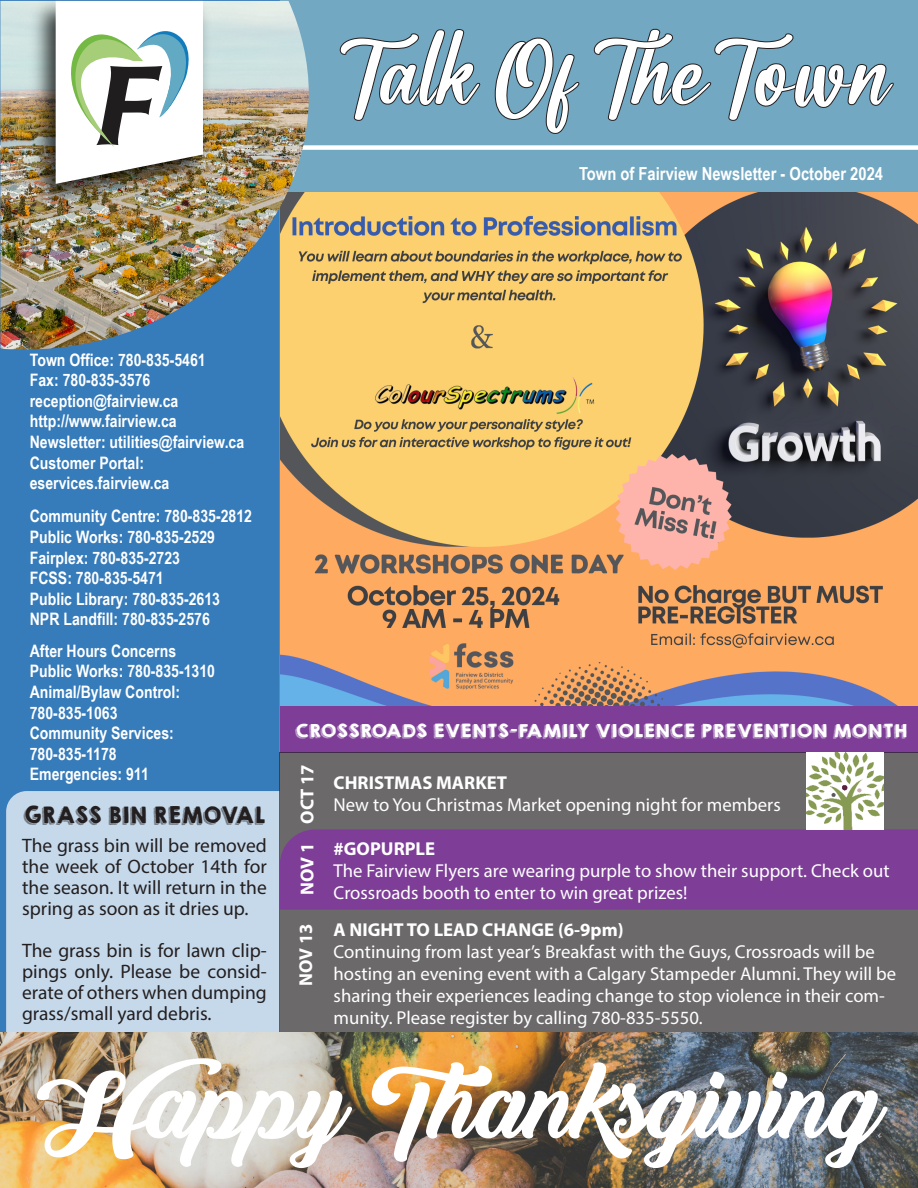
<style>
.page{position:relative;width:918px;height:1188px;background:#fff}
.page>*{position:absolute;margin:0;border:0;box-sizing:border-box;transform-origin:0 0}
.t1{font:95.55px "Backto Black Bold Demo";color:#fff}
.t2{font:20.55px "KGHAPPY";color:#231f20}
.t3{font:19.5px/21px "Myriad Pro";color:#231f20;text-align:justify}
.t4{font:18.75px/21.8px "Myriad Pro";color:#fff}
.t5{font:700 18.75px "Myriad Pro";color:#fff}
.t6{font:700 18px "Arial Narrow";color:#fff}
.t7{font:700 17.25px/20.5px "Arial Narrow";color:#fff}
.t8{font:16.2px "KGHAPPY";color:#fff;scale:1.08 1}
</style>
<div class="page">
<div style="left:280px;top:706px;width:638px;height:46px;background:#7e3e98"></div>
<div style="left:280px;top:0;width:638px;height:193px;background:#73a8c2"></div>
<div style="left:0;top:0;width:280px;height:1033px;background:#367bba"></div>
<div style="left:0;top:145px;width:918px;height:5px;background:#fff"></div>
<svg style="left:340px;top:29px;width:140px;height:92px"></svg>
<svg style="left:494px;top:37px;width:85px;height:98px"></svg>
<svg style="left:594px;top:28px;width:300px;height:93px"></svg>
<div style="left:6px;top:791px;width:273px;height:242px;background:#c6d9eb"></div>
<div style="left:279px;top:752px;width:639px;height:281px;background:#6c696a"></div>
<div style="left:280px;top:829px;width:638px;height:81px;background:#7e3e98"></div>
<img style="left:0;top:1033px;width:918px;height:155px">
<img style="left:280px;top:193px;width:638px;height:513px">
<img style="left:0;top:1px;width:309px;height:349px">
<img style="left:24px;top:0;width:193px;height:219px">
<img style="left:33px;top:0;width:170px;height:184px">
<img style="left:806px;top:752px;width:77px;height:77px">
<p class="t6" style="left:579px;top:160px;width:306px">Town of Fairview Newsletter - October 2024</p>
<p class="t7" style="left:30px;top:348px;width:216px">Town Office: 780-835-5461<br>Fax: 780-835-3576 reception@fairview.ca http://www.fairview.ca<br>Newsletter: utilities@fairview.ca<br>Customer Portal: eservices.fairview.ca</p>
<p class="t7" style="left:30px;top:505px;width:224px">Community Centre: 780-835-2812<br>Public Works: 780-835-2529<br>Fairplex: 780-835-2723<br>FCSS: 780-835-5471<br>Public Library: 780-835-2613<br>NPR Landfill: 780-835-2576</p>
<p class="t7" style="left:30px;top:639px;width:187px">After Hours Concerns<br>Public Works: 780-835-1310<br>Animal/Bylaw Control:<br>780-835-1063<br>Community Services:<br>780-835-1178<br>Emergencies: 911</p>
<p class="t2" style="left:23px;top:799px;width:244px">GRASS BIN REMOVAL</p>
<p class="t8" style="left:295px;top:718px;width:569px">CROSSROADS EVENTS-FAMILY VIOLENCE PREVENTION MONTH</p>
<p class="t5" style="left:295px;top:824px;width:61px;rotate:-90deg">OCT 17</p>
<p class="t5" style="left:334px;top:771px;width:175px">CHRISTMAS MARKET</p>
<p class="t4" style="left:334px;top:794px;width:449px">New to You Christmas Market opening night for members</p>
<p class="t3" style="left:22px;top:835px;width:246px">The grass bin will be removed the week of October 14th for the season. It will return in the spring as soon as it dries up.</p>
<p class="t3" style="left:22px;top:940px;width:246px">The grass bin is for lawn clip&shy;pings only. Please be consid&shy;erate of others when dumping grass/small yard debris.</p>
<p class="t5" style="left:295px;top:895px;width:54px;rotate:-90deg">NOV 1</p>
<p class="t5" style="left:334px;top:836px;width:103px">#GOPURPLE</p>
<p class="t4" style="left:334px;top:859px;width:557px">The Fairview Flyers are wearing purple to show their support. Check out<br>Crossroads booth to enter to win great prizes!</p>
<p class="t5" style="left:294px;top:986px;width:64px;rotate:-90deg">NOV 13</p>
<p class="t5" style="left:334px;top:918px;width:292px">A NIGHT TO LEAD CHANGE (6-9pm)</p>
<p class="t4" style="left:334px;top:941px;width:564px">Continuing from last year’s Breakfast with the Guys, Crossroads will be hosting an evening event with a Calgary Stampeder Alumni. They will be sharing their experiences leading change to stop violence in their com&shy;munity. Please register by calling 780-835-5550.</p>
<h1 class="t1" style="left:37px;top:1050px;width:848px">Happy Thanksgiving</h1>
</div>
